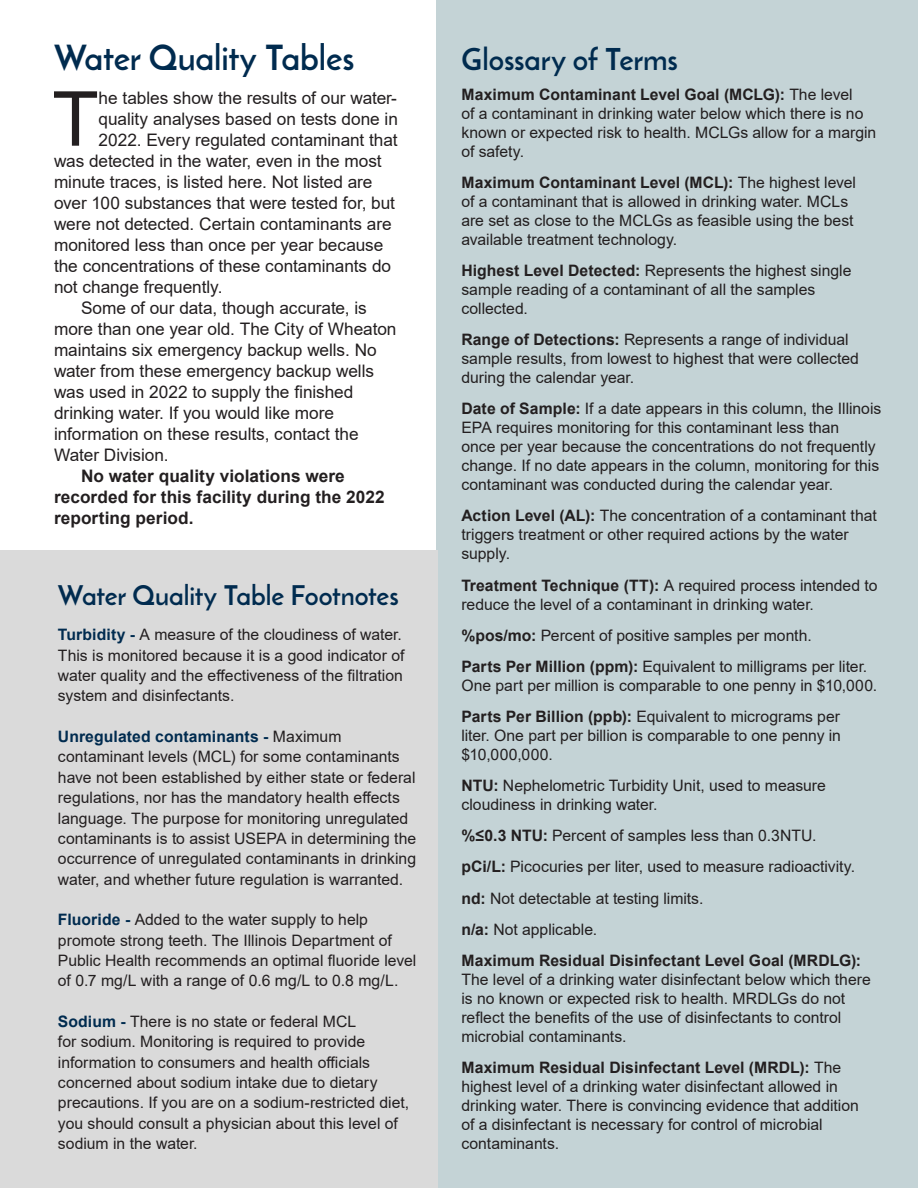
<style>
.page{position:relative;width:918px;height:1188px;background:#fff}
.page>*{position:absolute;margin:0;border:0;box-sizing:border-box;transform-origin:0 0}
.Body_text{font:75.9px "Arial";color:#231f20}
.Blue_Subhead{font:700 34.5px "Josefin Sans";letter-spacing:-.005em;color:#002b4f}
.Blue_Subhead-2{font:700 30px "Josefin Sans";letter-spacing:-.005em;color:#002b4f}
.Blue_Subhead-3{font:700 27px "Josefin Sans";letter-spacing:-.005em;color:#002b4f}
.Body_text-2{font:17.25px/21px "Arial";letter-spacing:-.005em;color:#231f20}
.Body_text-3{font:700 17.25px/21px "Arial";letter-spacing:.005em;color:#231f20}
.Body_text-4{font:15.75px/19px "Arial";color:#231f20}
.s1{font-weight:700;color:#002b4f}
.s2{font-weight:700}
</style>
<div class="page">
<div style="left:436px;top:0;width:482px;height:1188px;background:#c4d3d6"></div>
<div style="left:0;top:551px;width:438px;height:637px;background:#dadada"></div>
<p class="Blue_Subhead" style="left:54px;top:36px;width:302px">Water Quality Tables</p>
<p class="Blue_Subhead-2" style="left:462px;top:40px;width:218px">Glossary of Terms</p>
<p class="Body_text" style="left:52px;top:67px;width:48px">T</p>
<p class="Body_text-2" style="left:99px;top:87px;width:300px">he tables show the results of our water-</p>
<p class="Body_text-2" style="left:99px;top:108px;width:301px">quality analyses based on tests done in</p>
<p class="Body_text-2" style="left:99px;top:129px;width:301px">2022. Every regulated contaminant that</p>
<p class="Body_text-2" style="left:54px;top:150px;width:329px">was detected in the water, even in the most</p>
<p class="Body_text-2" style="left:54px;top:171px;width:320px">minute traces, is listed here. Not listed are</p>
<p class="Body_text-2" style="left:54px;top:192px;width:343px">over 100 substances that were tested for, but</p>
<p class="Body_text-2" style="left:54px;top:213px;width:339px">were not detected. Certain contaminants are</p>
<p class="Body_text-2" style="left:54px;top:234px;width:331px">monitored less than once per year because</p>
<p class="Body_text-2" style="left:54px;top:255px;width:339px">the concentrations of these contaminants do</p>
<p class="Body_text-2" style="left:54px;top:276px;width:170px">not change frequently.</p>
<p class="Body_text-2" style="left:54px;top:297px;width:344px;text-indent:27px">Some of our data, though accurate, is more than one year old. The City of Wheaton maintains six emergency backup wells. No water from these emergency backup wells was used in 2022 to supply the finished drinking water. If you would like more information on these results, contact the Water Division.</p>
<p class="Body_text-3" style="left:54px;top:465px;width:332px;text-indent:27px">No water quality violations were recorded for this facility during the 2022 reporting period.</p>
<p class="Blue_Subhead-3" style="left:58px;top:578px;width:342px">Water Quality Table Footnotes</p>
<p class="Body_text-4" style="left:58px;top:625px;width:348px;line-height:20.4px"><span class="s1">Turbidity -</span> A measure of the cloudiness of water.<br>This is monitored because it is a good indicator of water quality and the effectiveness of the filtration system and disinfectants.</p>
<p class="Body_text-4" style="left:58px;top:726px;width:360px;line-height:20.4px"><span class="s1">Unregulated contaminants -</span> Maximum contaminant levels (MCL) for some contaminants have not been established by either state or federal regulations, nor has the mandatory health effects language. The purpose for monitoring unregulated contaminants is to assist USEPA in determining the occurrence of unregulated contaminants in drinking water, and whether future regulation is warranted.</p>
<p class="Body_text-4" style="left:58px;top:909px;width:360px;line-height:20.4px"><span class="s1">Fluoride -</span> Added to the water supply to help promote strong teeth. The Illinois Department of Public Health recommends an optimal fluoride level of 0.7 mg/L with a range of 0.6 mg/L to 0.8 mg/L.</p>
<p class="Body_text-4" style="left:58px;top:1011px;width:353px;line-height:20.4px"><span class="s1">Sodium -</span> There is no state or federal MCL<br>for sodium. Monitoring is required to provide information to consumers and health officials concerned about sodium intake due to dietary precautions. If you are on a sodium-restricted diet, you should consult a physician about this level of sodium in the water.</p>
<p class="Body_text-4" style="left:461px;top:84px;width:416px"><span class="s2">Maximum Contaminant Level Goal (MCLG):</span> The level<br>of a contaminant in drinking water below which there is no known or expected risk to health. MCLGs allow for a margin of safety.</p>
<p class="Body_text-4" style="left:461px;top:173px;width:396px"><span class="s2">Maximum Contaminant Level (MCL):</span> The highest level of a contaminant that is allowed in drinking water. MCLs are set as close to the MCLGs as feasible using the best available treatment technology.</p>
<p class="Body_text-4" style="left:461px;top:261px;width:392px"><span class="s2">Highest Level Detected:</span> Represents the highest single sample reading of a contaminant of all the samples collected.</p>
<p class="Body_text-4" style="left:461px;top:330px;width:399px"><span class="s2">Range of Detections:</span> Represents a range of individual sample results, from lowest to highest that were collected during the calendar year.</p>
<p class="Body_text-4" style="left:461px;top:399px;width:422px"><span class="s2">Date of Sample:</span> If a date appears in this column, the Illinois EPA requires monitoring for this contaminant less than<br>once per year because the concentrations do not frequently change. If no date appears in the column, monitoring for this contaminant was conducted during the calendar year.</p>
<p class="Body_text-4" style="left:461px;top:506px;width:417px"><span class="s2">Action Level (AL):</span> The concentration of a contaminant that triggers treatment or other required actions by the water supply.</p>
<p class="Body_text-4" style="left:461px;top:575px;width:418px"><span class="s2">Treatment Technique (TT):</span> A required process intended to reduce the level of a contaminant in drinking water.</p>
<p class="Body_text-4" style="left:461px;top:626px;width:352px"><span class="s2">%pos/mo:</span> Percent of positive samples per month.</p>
<p class="Body_text-4" style="left:461px;top:657px;width:417px"><span class="s2">Parts Per Million (ppm):</span> Equivalent to milligrams per liter.<br>One part per million is comparable to one penny in $10,000.</p>
<p class="Body_text-4" style="left:461px;top:707px;width:381px;text-align:justify"><span class="s2">Parts Per Billion (ppb):</span> Equivalent to micrograms per liter. One part per billion is comparable to one penny in $10,000,000.</p>
<p class="Body_text-4" style="left:461px;top:776px;width:366px"><span class="s2">NTU:</span> Nephelometric Turbidity Unit, used to measure cloudiness in drinking water.</p>
<p class="Body_text-4" style="left:461px;top:826px;width:357px"><span class="s2">%≤0.3 NTU:</span> Percent of samples less than 0.3NTU.</p>
<p class="Body_text-4" style="left:461px;top:857px;width:395px"><span class="s2">pCi/L:</span> Picocuries per liter, used to measure radioactivity.</p>
<p class="Body_text-4" style="left:461px;top:888px;width:244px"><span class="s2">nd:</span> Not detectable at testing limits.</p>
<p class="Body_text-4" style="left:461px;top:919px;width:137px"><span class="s2">n/a:</span> Not applicable.</p>
<p class="Body_text-4" style="left:461px;top:951px;width:411px"><span class="s2">Maximum Residual Disinfectant Level Goal (MRDLG):<br></span>The level of a drinking water disinfectant below which there is no known or expected risk to health. MRDLGs do not reflect the benefits of the use of disinfectants to control microbial contaminants.</p>
<p class="Body_text-4" style="left:461px;top:1058px;width:399px"><span class="s2">Maximum Residual Disinfectant Level (MRDL):</span> The highest level of a drinking water disinfectant allowed in drinking water. There is convincing evidence that addition of a disinfectant is necessary for control of microbial contaminants.</p>
</div>
